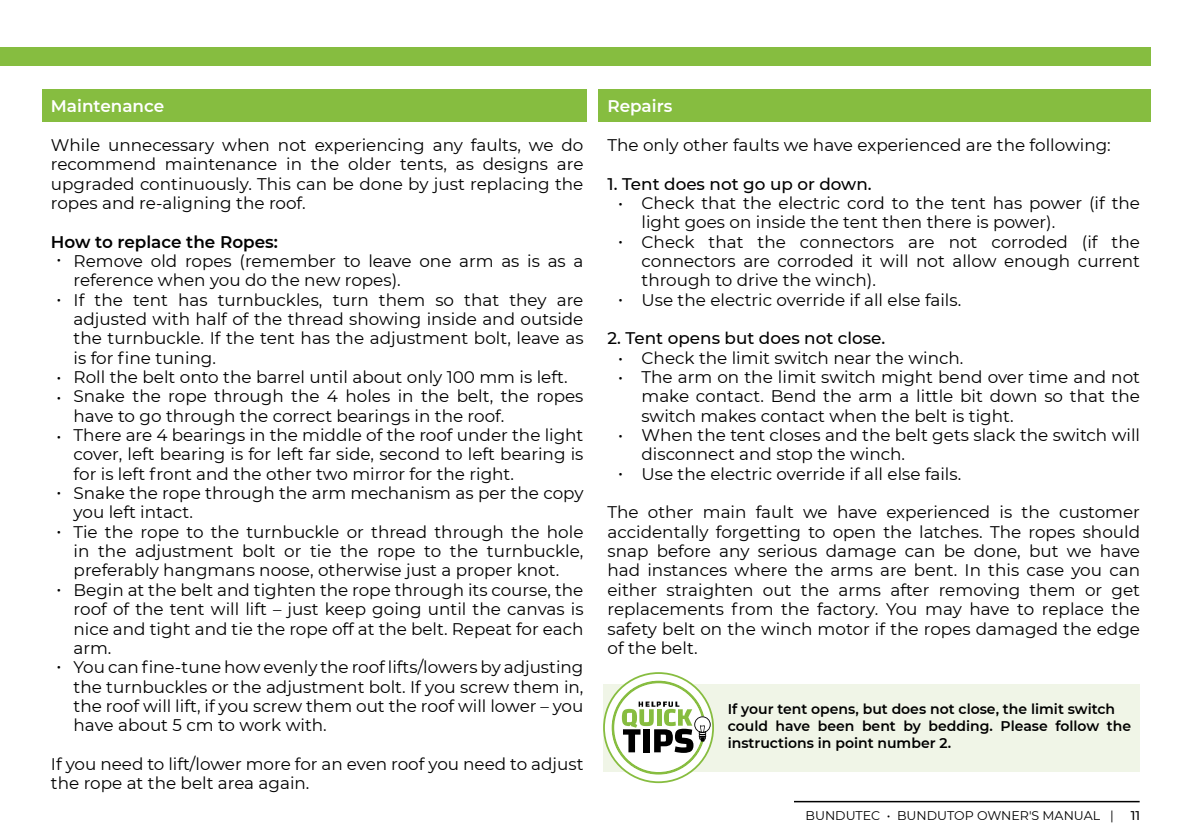
<style>
.page{position:relative;width:1191px;height:840px;background:#fff}
.page>*{position:absolute;margin:0;border:0;box-sizing:border-box;transform-origin:0 0}
.t1{font:16.8px/19.4px "Montserrat";color:#000}
.t2{font:500 16.8px "Montserrat";color:#000}
.t3{font:600 16.8px "Montserrat";color:#000}
.t4{font:600 16.8px "Montserrat";color:#fff}
.t5{font:600 14px/16.8px "Montserrat";color:#000}
.t6{font:12.6px "Montserrat";color:#000}
.t7{font:500 12.6px "Montserrat";color:#000}
</style>
<div class="page">
<hr style="left:794px;top:800px;width:345px;height:1px;background:#000">
<div style="left:598px;top:89px;width:552px;height:33px;background:#86bd40"></div>
<div style="left:0;top:47px;width:1150px;height:19px;background:#86bd40"></div>
<div style="left:42px;top:89px;width:544px;height:33px;background:#86bd40"></div>
<div style="left:603px;top:683px;width:536px;height:88px;background:#f0f5e7"></div>
<svg style="left:604px;top:672px;width:109px;height:109px"></svg>
<div style="left:603px;top:671px;width:111px;height:111px;border:2px solid #87bd40;border-radius:50%"></div>
<svg style="left:611px;top:679px;width:99px;height:96px;background:#c9d2bc"></svg>
<p class="t4" style="left:51px;top:98px;width:115px">Maintenance</p>
<p class="t1" style="left:51px;top:136px;width:534px;text-align:justify">While unnecessary when not experiencing any faults, we do recommend maintenance in the older tents, as designs are upgraded continuously. This can be done by just replacing the ropes and re-aligning the roof.</p>
<p class="t3" style="left:51px;top:233px;width:228px">How to replace the Ropes:</p>
<p class="t1" style="left:74px;top:252px;width:511px">Remove old ropes (remember to leave one arm as is as a reference when you do the new ropes).<br>If the tent has turnbuckles, turn them so that they are adjusted with half of the thread showing inside and outside the turnbuckle. If the tent has the adjustment bolt, leave as is for fine tuning.<br>Roll the belt onto the barrel until about only 100 mm is left.<br>Snake the rope through the 4 holes in the belt, the ropes have to go through the correct bearings in the roof.<br>There are 4 bearings in the middle of the roof under the light cover, left bearing is for left far side, second to left bearing is for is left front and the other two mirror for the right.<br>Snake the rope through the arm mechanism as per the copy you left intact.<br>Tie the rope to the turnbuckle or thread through the hole in the adjustment bolt or tie the rope to the turnbuckle, preferably hangmans noose, otherwise just a proper knot.<br>Begin at the belt and tighten the rope through its course, the roof of the tent will lift – just keep going until the canvas is nice and tight and tie the rope off at the belt. Repeat for each arm.<br>You can fine-tune how evenly the roof lifts/lowers by adjusting the turnbuckles or the adjustment bolt. If you screw them in, the roof will lift, if you screw them out the roof will lower – you have about 5 cm to work with.</p>
<p class="t1" style="left:51px;top:754px;width:534px">If you need to lift/lower more for an even roof you need to adjust the rope at the belt area again.</p>
<p class="t1" style="left:57px;top:250px;width:6px">•</p>
<p class="t1" style="left:57px;top:289px;width:6px">•</p>
<p class="t1" style="left:57px;top:367px;width:6px">• •</p>
<p class="t1" style="left:57px;top:426px;width:6px">•</p>
<p class="t1" style="left:57px;top:482px;width:6px">•</p>
<p class="t1" style="left:57px;top:521px;width:6px">•</p>
<p class="t1" style="left:57px;top:579px;width:6px">•</p>
<p class="t1" style="left:57px;top:656px;width:6px">•</p>
<p class="t4" style="left:607px;top:98px;width:66px">Repairs</p>
<p class="t1" style="left:607px;top:136px;width:505px">The only other faults we have experienced are the following:</p>
<p class="t2" style="left:607px;top:177px;width:266px">1. Tent does not go up or down.</p>
<p class="t1" style="left:641px;top:194px;width:500px">Check that the electric cord to the tent has power (if the light goes on inside the tent then there is power).<br>Check that the connectors are not corroded (if the connectors are corroded it will not allow enough current through to drive the winch).<br>Use the electric override if all else fails.</p>
<p class="t2" style="left:607px;top:331px;width:279px">2. Tent opens but does not close.</p>
<p class="t1" style="left:641px;top:348px;width:500px">Check the limit switch near the winch.<br>The arm on the limit switch might bend over time and not make contact. Bend the arm a little bit down so that the switch makes contact when the belt is tight.<br>When the tent closes and the belt gets slack the switch will disconnect and stop the winch.<br>Use the electric override if all else fails.</p>
<p class="t1" style="left:607px;top:503px;width:534px;text-align:justify">The other main fault we have experienced is the customer accidentally forgetting to open the latches. The ropes should snap before any serious damage can be done, but we have had instances where the arms are bent. In this case you can either straighten out the arms after removing them or get replacements from the factory. You may have to replace the safety belt on the winch motor if the ropes damaged the edge of the belt.</p>
<p class="t1" style="left:618px;top:194px;width:6px">•</p>
<p class="t1" style="left:618px;top:231px;width:6px">•</p>
<p class="t1" style="left:618px;top:289px;width:6px">•</p>
<p class="t1" style="left:618px;top:349px;width:6px;line-height:18.6px">• •</p>
<p class="t1" style="left:618px;top:426px;width:6px">•</p>
<p class="t1" style="left:618px;top:463px;width:6px">•</p>
<p class="t5" style="left:728px;top:699px;width:405px">If your tent opens, but does not close, the limit switch could have been bent by bedding. Please follow the instructions in point number 2.</p>
<p class="t6" style="left:805px;top:809px;width:310px">BUNDUTEC • BUNDUTOP OWNER'S MANUAL |</p>
<p class="t7" style="left:1130px;top:809px;width:11px">11</p>
</div>
